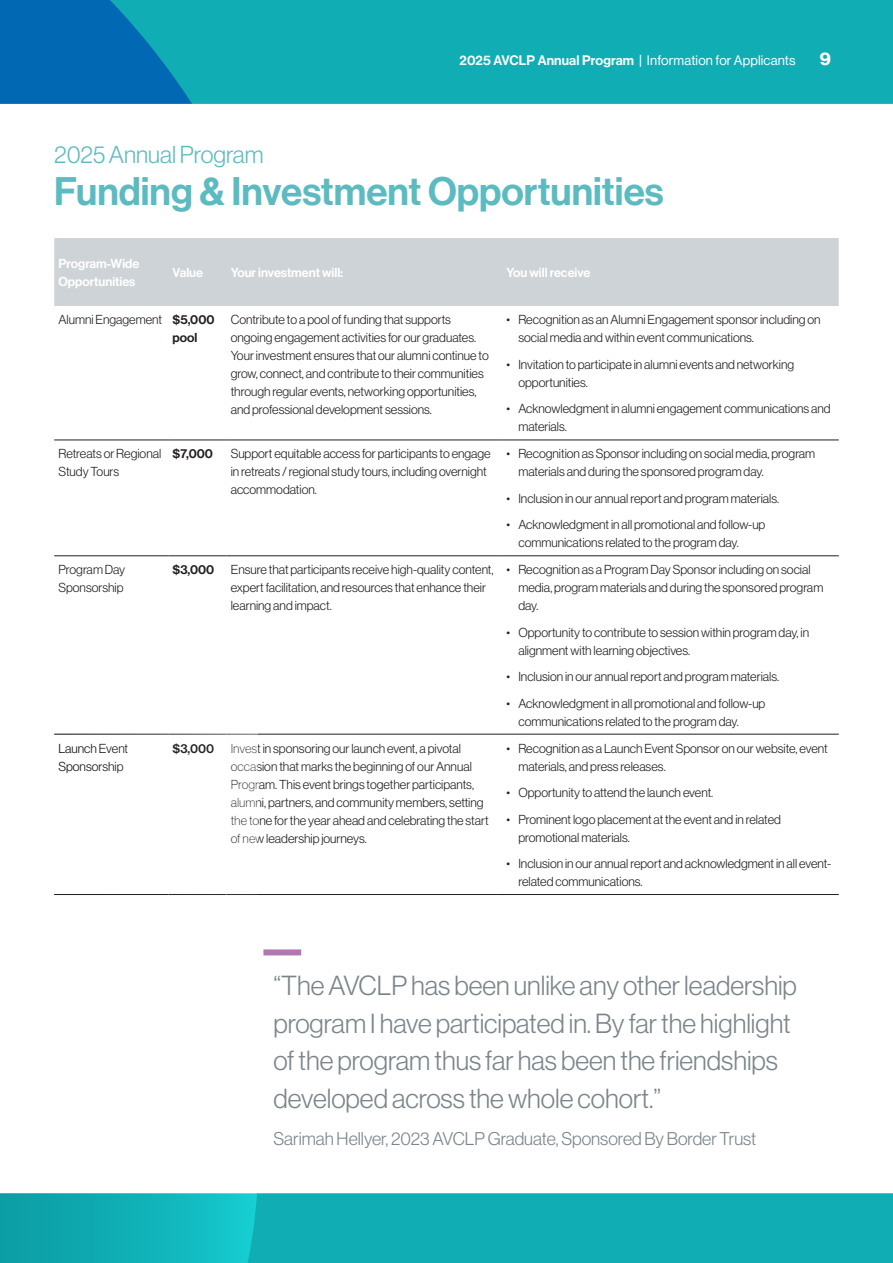
<style>
.page{position:relative;width:893px;height:1263px;background:#10aeb4}
.page>*{position:absolute;margin:0;border:0;box-sizing:border-box;transform-origin:0 0}
.t1{font:39px "N Haas Grotesk DS Pro 65 Md";color:#5cbbc1}
.t2{font:27px/37.5px "N Haas Grotesk DS Pro 45 Lt";color:#7a858b}
.t3{font:24px "N Haas Grotesk DS Pro 45 Lt";color:#5cbbc1}
.t4{font:18px "N Haas Grotesk DS Pro 45 Lt";color:#7a858b}
.t5{font:18px "N Haas Grotesk DS Pro 75 Bd";color:#fff}
.t6{font:13.5px "N Haas Grotesk DS Pro 55 Rg";letter-spacing:.01em;color:#fff}
.t7{font:12.75px/18px "N Haas Grotesk DS Pro 45 Lt";color:#231f20}
.t8{font:12.75px/18px "N Haas Grotesk DS Pro 65 Md";color:#fff}
.t9{font:12.75px "N Haas Grotesk DS Pro 65 Md";color:#231f20}
.s1{font-family:"N Haas Grotesk DS Pro 65 Md"}
</style>
<div class="page">
<svg style="left:0;top:0;width:307px;height:104px"></svg>
<div style="left:0;top:104px;width:893px;height:1089px;background:#fff"></div>
<div style="left:54px;top:238px;width:785px;height:68px;background:#ced3d7"></div>
<div style="left:54px;top:306px;width:785px;height:588px;background:#fff"></div>
<hr style="left:54px;top:440px;width:114px;height:1px;background:#231f20">
<hr style="left:168px;top:440px;width:58px;height:1px;background:#231f20">
<hr style="left:226px;top:440px;width:272px;height:1px;background:#231f20">
<hr style="left:498px;top:440px;width:341px;height:1px;background:#231f20">
<hr style="left:54px;top:555px;width:114px;height:1px;background:#231f20">
<hr style="left:168px;top:555px;width:58px;height:1px;background:#231f20">
<hr style="left:226px;top:555px;width:272px;height:1px;background:#231f20">
<hr style="left:498px;top:555px;width:341px;height:1px;background:#231f20">
<hr style="left:226px;top:734px;width:272px;height:1px;background:#231f20">
<hr style="left:498px;top:734px;width:341px;height:1px;background:#231f20">
<hr style="left:226px;top:894px;width:272px;height:1px;background:#231f20">
<hr style="left:498px;top:894px;width:341px;height:1px;background:#231f20">
<div style="left:263px;top:949px;width:38px;height:6px;background:#b276b1"></div>
<svg style="left:0;top:646px;width:258px;height:617px"></svg>
<p class="t6" style="left:459px;top:52px;width:338px"><span class="s1">2025 AVCLP Annual Program |</span> Information for Applicants</p>
<h3 class="t5" style="left:820px;top:48px;width:13px">9</h3>
<h3 class="t3" style="left:54px;top:141px;width:211px">2025 Annual Program</h3>
<h1 class="t1" style="left:54px;top:169px;width:611px">Funding &amp; Investment Opportunities</h1>
<p class="t8" style="left:58px;top:255px;width:82px">Program-Wide<br>Opportunities</p>
<p class="t8" style="left:173px;top:264px;width:32px">Value</p>
<p class="t8" style="left:231px;top:264px;width:114px">Your investment will:</p>
<p class="t8" style="left:506px;top:264px;width:86px">You will receive</p>
<p class="t7" style="left:58px;top:311px;width:157px">Alumni Engagement <span class="s1">$5,000</span></p>
<p class="t9" style="left:173px;top:331px;width:26px">pool</p>
<p class="t7" style="left:231px;top:311px;width:260px">Contribute to a pool of funding that supports ongoing engagement activities for our graduates.<br>Your investment ensures that our alumni continue to grow, connect, and contribute to their communities through regular events, networking opportunities, and professional development sessions.</p>
<p class="t7" style="left:518px;top:311px;width:304px;text-indent:-12px">• Recognition as an Alumni Engagement sponsor including on social media and within event communications.</p>
<p class="t7" style="left:518px;top:355px;width:277px;text-indent:-12px">• Invitation to participate in alumni events and networking opportunities.</p>
<p class="t7" style="left:518px;top:400px;width:314px;text-indent:-12px">• Acknowledgment in alumni engagement communications and materials.</p>
<p class="t7" style="left:58px;top:445px;width:104px">Retreats or Regional<br>Study Tours</p>
<p class="t9" style="left:173px;top:446px;width:42px">$7,000</p>
<p class="t7" style="left:231px;top:445px;width:262px">Support equitable access for participants to engage in retreats / regional study tours, including overnight accommodation.</p>
<p class="t7" style="left:518px;top:445px;width:298px;text-indent:-12px">• Recognition as Sponsor including on social media, program materials and during the sponsored program day.</p>
<p class="t7" style="left:506px;top:489px;width:274px">• Inclusion in our annual report and program materials.</p>
<p class="t7" style="left:518px;top:516px;width:248px;text-indent:-12px">• Acknowledgment in all promotional and follow-up communications related to the program day.</p>
<p class="t7" style="left:58px;top:561px;width:68px">Program Day<br>Sponsorship</p>
<p class="t9" style="left:173px;top:562px;width:43px">$3,000</p>
<p class="t7" style="left:231px;top:561px;width:264px">Ensure that participants receive high-quality content, expert facilitation, and resources that enhance their learning and impact.</p>
<p class="t7" style="left:518px;top:561px;width:306px;text-indent:-12px">• Recognition as a Program Day Sponsor including on social media, program materials and during the sponsored program day.</p>
<p class="t7" style="left:518px;top:623px;width:292px;text-indent:-12px">• Opportunity to contribute to session within program day, in alignment with learning objectives.</p>
<p class="t7" style="left:506px;top:668px;width:274px">• Inclusion in our annual report and program materials.</p>
<p class="t7" style="left:518px;top:694px;width:248px;text-indent:-12px">• Acknowledgment in all promotional and follow-up communications related to the program day.</p>
<p class="t7" style="left:58px;top:739px;width:71px">Launch Event<br>Sponsorship</p>
<p class="t9" style="left:173px;top:741px;width:43px">$3,000</p>
<p class="t7" style="left:231px;top:739px;width:259px">Invest in sponsoring our launch event, a pivotal occasion that marks the beginning of our Annual Program. This event brings together participants, alumni, partners, and community members, setting the tone for the year ahead and celebrating the start of new leadership journeys.</p>
<p class="t7" style="left:518px;top:739px;width:311px;text-indent:-12px">• Recognition as a Launch Event Sponsor on our website, event materials, and press releases.</p>
<p class="t7" style="left:506px;top:784px;width:208px">• Opportunity to attend the launch event.</p>
<p class="t7" style="left:518px;top:810px;width:264px;text-indent:-12px">• Prominent logo placement at the event and in related promotional materials.</p>
<p class="t7" style="left:518px;top:855px;width:314px;text-indent:-12px">• Inclusion in our annual report and acknowledgment in all event&shy;related communications.</p>
<h2 class="t2" style="left:273px;top:967px;width:525px">“The AVCLP has been unlike any other leadership program I have participated in. By far the highlight of the program thus far has been the friendships developed across the whole cohort.”</h2>
<h3 class="t4" style="left:273px;top:1129px;width:484px">Sarimah Hellyer, 2023 AVCLP Graduate, Sponsored By Border Trust</h3>
</div>
